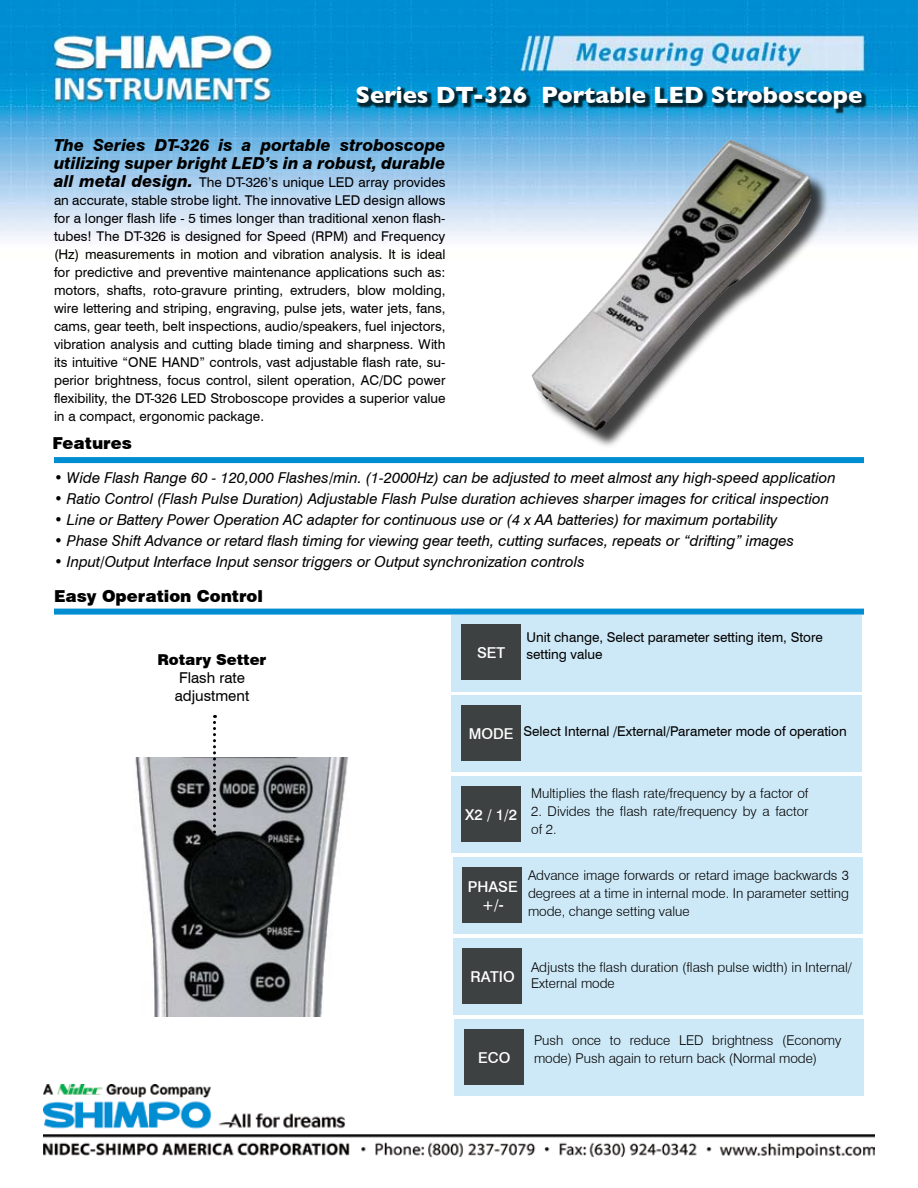
<style>
.page{position:relative;width:918px;height:1188px;background:#fff}
.page>*{position:absolute;margin:0;border:0;box-sizing:border-box;transform-origin:0 0}
.t1{font:700 24px "Gill Sans";color:#fff}
.t2{font:italic 800 16.5px/18px "Swiss 721 BT";color:#000}
.t3{font:900 16.5px "Swiss 721 BT";color:#000}
.t4{font:italic 15px "Swiss 721 BT";color:#000}
.t5{font:500 15px/18px "Swiss 721 BT";color:#fff;text-align:center}
.t6{font:15px/18px "Swiss 721 BT";color:#000}
.t7{font:900 15px "Swiss 721 BT";color:#000}
.t8{font:13.5px/18px "Swiss 721 BT";color:#000;text-align:justify}
.t9{font:300 13.5px/18px "Swiss 721 BT";color:#000}
.s1{font-weight:800;font-style:italic;font-size:16.5px}
</style>
<div class="page">
<img style="left:0;top:0;width:918px;height:464px">
<img style="left:44px;top:1085px;width:830px;height:73px">
<div style="left:357px;top:86px;width:511px;height:28px;background:#000;opacity:.75"></div>
<div style="left:452px;top:615px;width:410px;height:76px;background:#cde8f6"></div>
<div style="left:461px;top:625px;width:59px;height:55px;background:#3e4141"></div>
<div style="left:54px;top:609px;width:810px;height:6px;background:#008dd2"></div>
<div style="left:452px;top:696px;width:410px;height:76px;background:#cde8f6"></div>
<div style="left:461px;top:705px;width:59px;height:56px;background:#3e4141"></div>
<div style="left:452px;top:777px;width:410px;height:76px;background:#cde8f6"></div>
<div style="left:461px;top:786px;width:59px;height:56px;background:#3e4141"></div>
<div style="left:453px;top:858px;width:409px;height:76px;background:#cde8f6"></div>
<div style="left:463px;top:867px;width:59px;height:56px;background:#3e4141"></div>
<div style="left:453px;top:939px;width:409px;height:76px;background:#cde8f6"></div>
<div style="left:463px;top:948px;width:59px;height:56px;background:#3e4141"></div>
<div style="left:454px;top:1020px;width:410px;height:76px;background:#cde8f6"></div>
<div style="left:464px;top:1029px;width:60px;height:56px;background:#3e4141"></div>
<div style="left:54px;top:457px;width:810px;height:6px;background:#008dd2"></div>
<div style="left:533px;top:141px;width:297px;height:309px;background:#000;opacity:.75"></div>
<img style="left:532px;top:140px;width:278px;height:291px">
<img style="left:135px;top:758px;width:214px;height:259px">
<svg style="left:213px;top:715px;width:3px;height:139px"></svg>
<h1 class="t1" style="left:356px;top:81px;width:508px">Series DT-326 Portable LED Stroboscope</h1>
<p class="t2" style="left:54px;top:136px;width:393px">The Series DT-326 is a portable stroboscope utilizing super bright LED’s in a robust, durable</p>
<p class="t8" style="left:54px;top:173px;width:393px"><span class="s1">all metal design.</span> The DT-326’s unique LED array provides an accurate, stable strobe light. The innovative LED design allows for a longer flash life - 5 times longer than traditional xenon flash&shy;tubes! The DT-326 is designed for Speed (RPM) and Frequency (Hz) measurements in motion and vibration analysis. It is ideal for predictive and preventive maintenance applications such as: motors, shafts, roto-gravure printing, extruders, blow molding, wire lettering and striping, engraving, pulse jets, water jets, fans, cams, gear teeth, belt inspections, audio/speakers, fuel injectors, vibration analysis and cutting blade timing and sharpness. With its intuitive “ONE HAND” controls, vast adjustable flash rate, su&shy;perior brightness, focus control, silent operation, AC/DC power flexibility, the DT-326 LED Stroboscope provides a superior value in a compact, ergonomic package.</p>
<p class="t3" style="left:52px;top:433px;width:81px">Features</p>
<p class="t4" style="left:54px;top:468px;width:783px">• Wide Flash Range 60 - 120,000 Flashes/min. (1-2000Hz) can be adjusted to meet almost any high-speed application</p>
<p class="t4" style="left:54px;top:489px;width:777px">• Ratio Control (Flash Pulse Duration) Adjustable Flash Pulse duration achieves sharper images for critical inspection</p>
<p class="t4" style="left:54px;top:510px;width:725px">• Line or Battery Power Operation AC adapter for continuous use or (4 x AA batteries) for maximum portability</p>
<p class="t4" style="left:54px;top:531px;width:742px">• Phase Shift Advance or retard flash timing for viewing gear teeth, cutting surfaces, repeats or “drifting” images</p>
<p class="t4" style="left:54px;top:552px;width:532px">• Input/Output Interface Input sensor triggers or Output synchronization controls</p>
<p class="t3" style="left:54px;top:586px;width:211px">Easy Operation Control</p>
<p class="t7" style="left:157px;top:651px;width:111px">Rotary Setter</p>
<p class="t6" style="left:175px;top:669px;width:76px">Flash rate adjustment</p>
<p class="t5" style="left:477px;top:643px;width:30px">SET</p>
<p class="t8" style="left:526px;top:629px;width:298px;line-height:16.5px">Unit change, Select parameter setting item, Store setting value</p>
<p class="t5" style="left:469px;top:724px;width:46px">MODE</p>
<p class="t8" style="left:524px;top:722px;width:325px">Select Internal /External/Parameter mode of operation</p>
<p class="t5" style="left:465px;top:805px;width:53px">X2 / 1/2</p>
<p class="t9" style="left:531px;top:784px;width:279px">Multiplies the flash rate/frequency by a factor of</p>
<p class="t9" style="left:531px;top:802px;width:279px">2. Divides the flash rate/frequency by a factor of 2.</p>
<p class="t5" style="left:468px;top:877px;width:52px">PHASE +/-</p>
<p class="t9" style="left:528px;top:866px;width:323px;text-align:justify">Advance image forwards or retard image backwards 3 degrees at a time in internal mode. In parameter setting mode, change setting value</p>
<p class="t5" style="left:471px;top:967px;width:46px">RATIO</p>
<p class="t9" style="left:531px;top:959px;width:322px;line-height:16.2px">Adjusts the flash duration (flash pulse width) in Internal/<br>External mode</p>
<p class="t5" style="left:478px;top:1048px;width:34px">ECO</p>
<p class="t9" style="left:534px;top:1031px;width:309px">Push once to reduce LED brightness (Economy mode) Push again to return back (Normal mode)</p>
</div>
